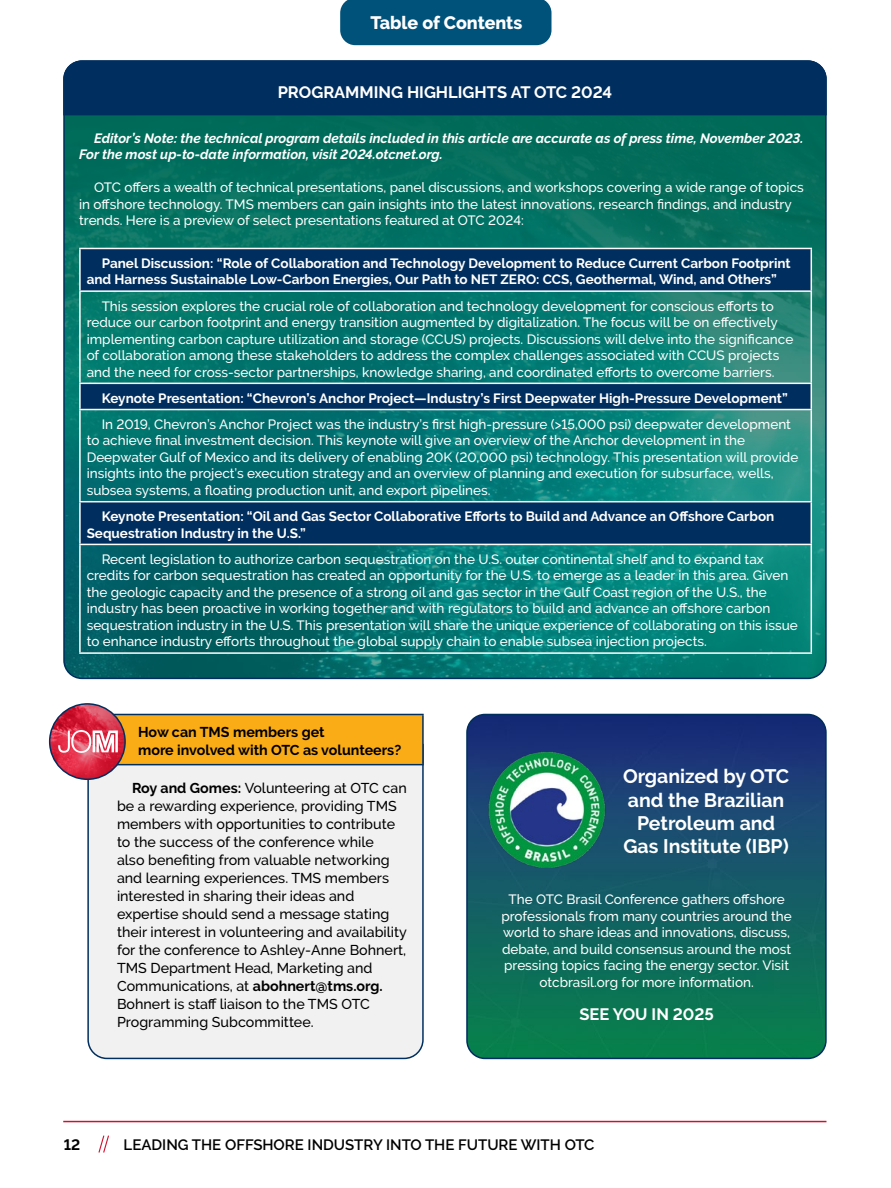
<style>
.page{position:relative;width:891px;height:1188px;background:#fff}
.page>*{position:absolute;margin:0;border:0;box-sizing:border-box;transform-origin:0 0}
.t1{font:700 19.5px/23.4px "Raleway";color:#fff;text-align:center}
.t2{font:800 18px "Raleway";color:#fff}
.t3{font:700 16.5px "Raleway";color:#fff}
.t4{font:600 15px "Raleway";color:#000}
.t5{font:700 15px "Raleway";color:#000}
.t6{font:500 14.25px/18px "Raleway";color:#000}
.t7{font:700 14.25px/18px "Raleway";color:#000}
.t8{font:500 13.5px/16.5px "Raleway";color:#fff}
.t9{font:700 13.5px/16.5px "Raleway";color:#fff}
.t10{font:italic 700 13.5px/16.5px "Raleway";color:#fff}
.s1{font-weight:700}
</style>
<div class="page">
<div style="left:340px;top:0;width:212px;height:45px;background:#00527a"></div>
<hr style="left:63px;top:1121px;width:763px;height:1px;background:#cd122d">
<svg style="left:98px;top:1135px;width:11px;height:18px"></svg>
<img style="left:66px;top:116px;width:758px;height:562px">
<div style="left:63px;top:60px;width:764px;height:56px;background:#002e5e"></div>
<svg style="left:81px;top:249px;width:730px;height:295px;background:#075f6c"></svg>
<hr style="left:79px;top:248px;width:733px;height:1px;background:#fff">
<hr style="left:79px;top:249px;width:2px;height:41px;background:#fff">
<hr style="left:811px;top:249px;width:1px;height:41px;background:#fff">
<hr style="left:79px;top:290px;width:733px;height:2px;background:#fff">
<hr style="left:79px;top:292px;width:2px;height:91px;background:#fff">
<hr style="left:811px;top:292px;width:1px;height:91px;background:#fff">
<hr style="left:79px;top:383px;width:733px;height:1px;background:#fff">
<hr style="left:79px;top:384px;width:2px;height:25px;background:#fff">
<svg style="left:811px;top:384px;width:1px;height:25px"></svg>
<hr style="left:79px;top:409px;width:733px;height:1px;background:#fff">
<hr style="left:79px;top:410px;width:2px;height:91px;background:#fff">
<hr style="left:811px;top:410px;width:1px;height:91px;background:#fff">
<hr style="left:79px;top:501px;width:733px;height:1px;background:#fff">
<hr style="left:79px;top:502px;width:2px;height:42px;background:#fff">
<hr style="left:811px;top:502px;width:1px;height:42px;background:#fff">
<hr style="left:79px;top:544px;width:733px;height:1px;background:#fff">
<hr style="left:79px;top:545px;width:2px;height:107px;background:#fff">
<hr style="left:811px;top:545px;width:1px;height:107px;background:#fff">
<hr style="left:79px;top:652px;width:733px;height:2px;background:#fff">
<div style="left:87px;top:765px;width:337px;height:295px;background:#f1f1f2"></div>
<div style="left:64px;top:714px;width:359px;height:51px;background:#faac17"></div>
<hr style="left:63px;top:714px;width:361px;height:1px;background:#002e5e">
<hr style="left:422px;top:715px;width:2px;height:49px;background:#002e5e">
<hr style="left:63px;top:764px;width:361px;height:1px;background:#002e5e">
<img style="left:50px;top:704px;width:75px;height:75px">
<div style="left:49px;top:703px;width:77px;height:77px;border:2px solid #002e5e;border-radius:50%"></div>
<svg style="left:57px;top:730px;width:62px;height:24px"></svg>
<img style="left:469px;top:714px;width:355px;height:344px">
<div style="left:466px;top:714px;width:361px;height:345px;border:2px solid #002e5e;border-radius:18px"></div>
<img style="left:486px;top:751px;width:127px;height:116px">
<h2 class="t2" style="left:371px;top:12px;width:153px">Table of Contents</h2>
<p class="t3" style="left:278px;top:82px;width:336px">PROGRAMMING HIGHLIGHTS AT OTC 2024</p>
<p class="t10" style="left:79px;top:130px;width:726px;text-indent:15px">Editor’s Note: the technical program details included in this article are accurate as of press time, November 2023.<br>For the most up-to-date information, visit 2024.otcnet.org.</p>
<p class="t8" style="left:79px;top:179px;width:726px;text-indent:15px">OTC offers a wealth of technical presentations, panel discussions, and workshops covering a wide range of topics in offshore technology. TMS members can gain insights into the latest innovations, research findings, and industry trends. Here is a preview of select presentations featured at OTC 2024:</p>
<p class="t9" style="left:87px;top:255px;width:706px;text-indent:15px">Panel Discussion: “Role of Collaboration and Technology Development to Reduce Current Carbon Footprint and Harness Sustainable Low-Carbon Energies, Our Path to NET ZERO: CCS, Geothermal, Wind, and Others”</p>
<p class="t8" style="left:87px;top:298px;width:708px;text-indent:15px">This session explores the crucial role of collaboration and technology development for conscious efforts to reduce our carbon footprint and energy transition augmented by digitalization. The focus will be on effectively implementing carbon capture utilization and storage (CCUS) projects. Discussions will delve into the significance of collaboration among these stakeholders to address the complex challenges associated with CCUS projects and the need for cross-sector partnerships, knowledge sharing, and coordinated efforts to overcome barriers.</p>
<p class="t9" style="left:102px;top:390px;width:688px">Keynote Presentation: “Chevron’s Anchor Project—Industry’s First Deepwater High-Pressure Development”</p>
<p class="t8" style="left:87px;top:416px;width:713px;text-indent:15px">In 2019, Chevron’s Anchor Project was the industry’s first high-pressure (&gt;15,000 psi) deepwater development to achieve final investment decision. This keynote will give an overview of the Anchor development in the Deepwater Gulf of Mexico and its delivery of enabling 20K (20,000 psi) technology. This presentation will provide insights into the project’s execution strategy and an overview of planning and execution for subsurface, wells, subsea systems, a floating production unit, and export pipelines.</p>
<p class="t9" style="left:87px;top:508px;width:689px;text-indent:15px">Keynote Presentation: “Oil and Gas Sector Collaborative Efforts to Build and Advance an Offshore Carbon<br>Sequestration Industry in the U.S.”</p>
<p class="t8" style="left:87px;top:551px;width:713px;text-indent:15px">Recent legislation to authorize carbon sequestration on the U.S. outer continental shelf and to expand tax credits for carbon sequestration has created an opportunity for the U.S. to emerge as a leader in this area. Given the geologic capacity and the presence of a strong oil and gas sector in the Gulf Coast region of the U.S., the industry has been proactive in working together and with regulators to build and advance an offshore carbon sequestration industry in the U.S. This presentation will share the unique experience of collaborating on this issue to enhance industry efforts throughout the global supply chain to enable subsea injection projects.</p>
<p class="t7" style="left:138px;top:723px;width:265px">How can TMS members get<br>more involved with OTC as volunteers?</p>
<p class="t6" style="left:117px;top:779px;width:291px;text-indent:15px"><span class="s1">Roy and Gomes:</span> Volunteering at OTC can be a rewarding experience, providing TMS members with opportunities to contribute to the success of the conference while<br>also benefiting from valuable networking and learning experiences. TMS members interested in sharing their ideas and expertise should send a message stating their interest in volunteering and availability for the conference to Ashley-Anne Bohnert, TMS Department Head, Marketing and Communications, at <span class="s1">abohnert@tms.org.<br></span>Bohnert is staff liaison to the TMS OTC Programming Subcommittee.</p>
<h1 class="t1" style="left:623px;top:765px;width:168px">Organized by OTC and the Brazilian<br>Petroleum and<br>Gas Institute (IBP)</h1>
<p class="t8" style="left:502px;top:891px;width:292px;text-align:center">The OTC Brasil Conference gathers offshore professionals from many countries around the world to share ideas and innovations, discuss, debate, and build consensus around the most pressing topics facing the energy sector. Visit otcbrasil.org for more information.</p>
<p class="t3" style="left:579px;top:1004px;width:136px">SEE YOU IN 2025</p>
<p class="t5" style="left:64px;top:1136px;width:18px">12</p>
<p class="t4" style="left:124px;top:1136px;width:472px">LEADING THE OFFSHORE INDUSTRY INTO THE FUTURE WITH OTC</p>
</div>
